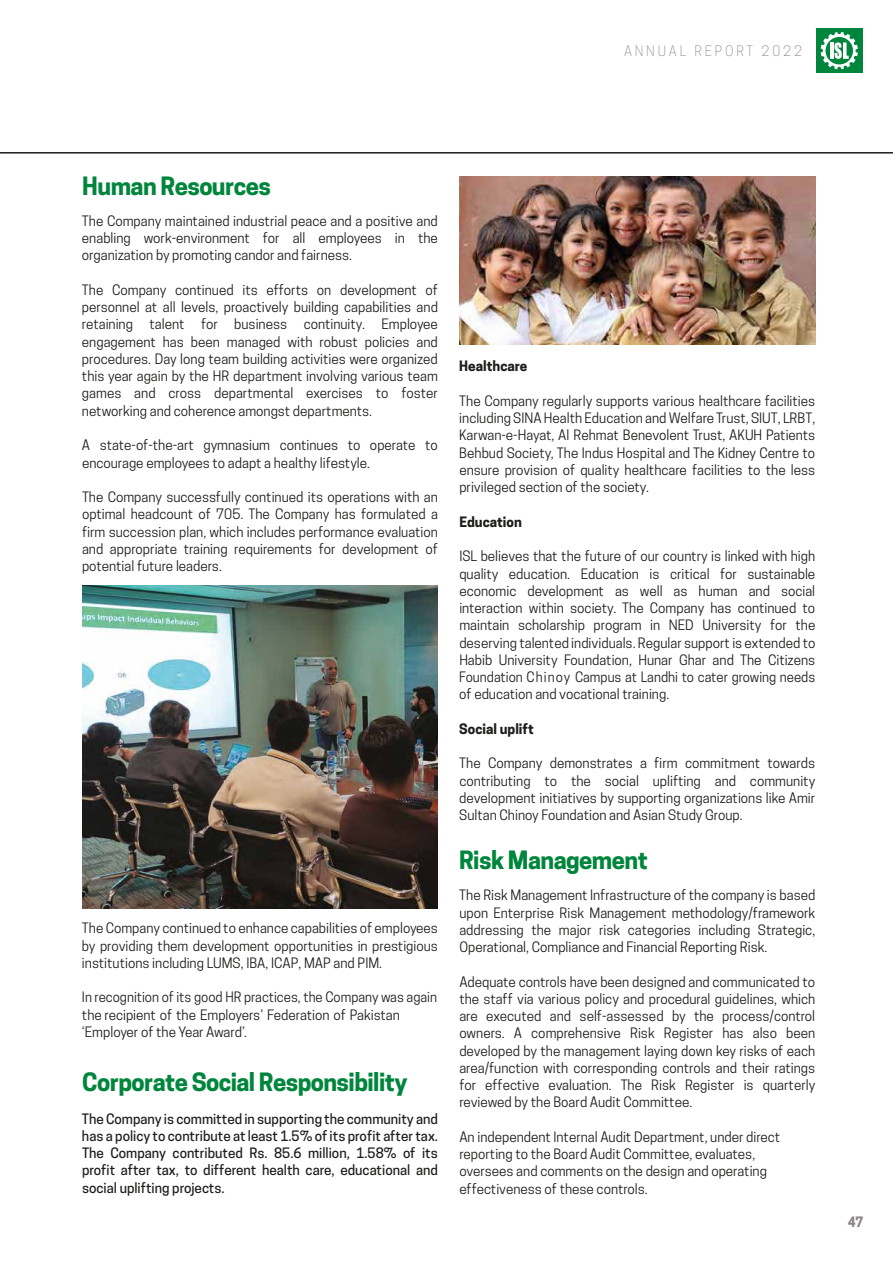
<style>
.page{position:relative;width:893px;height:1263px;background:#fff}
.page>*{position:absolute;margin:0;border:0;box-sizing:border-box;transform-origin:0 0}
.t1{font:700 23.7px "Cooper Hewitt";letter-spacing:-.025em;color:#00863c}
.t2{font:13.5px/17.2px "Cooper Hewitt";color:#1d1d1b;text-align:justify}
.t3{font:500 13.5px/17.2px "Cooper Hewitt";color:#1d1d1b;text-align:justify}
.t4{font:700 13.5px "Cooper Hewitt";color:#1d1d1b}
.t5{font:300 13.5px "Cooper Hewitt";letter-spacing:.215em;color:#8a8586}
.t6{font:700 13.5px "Cooper Hewitt";color:#8a8586}
</style>
<div class="page">
<div style="left:816px;top:28px;width:46px;height:45px;background:#00863c"></div>
<svg style="left:821px;top:32px;width:37px;height:37px"></svg>
<hr style="left:0;top:152px;width:893px;height:2px;background:#1d1d1b">
<img style="left:82px;top:586px;width:356px;height:322px">
<img style="left:459px;top:176px;width:356px;height:168px">
<p class="t5" style="left:624px;top:43px;width:179px">ANNUAL REPORT 2022</p>
<h1 class="t1" style="left:82px;top:172px;width:190px">Human Resources</h1>
<p class="t2" style="left:82px;top:212px;width:357px">The Company maintained industrial peace and a positive and enabling work-environment for all employees in the organization by promoting candor and fairness.</p>
<p class="t2" style="left:82px;top:281px;width:357px">The Company continued its efforts on development of personnel at all levels, proactively building capabilities and retaining talent for business continuity. Employee engagement has been managed with robust policies and procedures. Day long team building activities were organized this year again by the HR department involving various team games and cross departmental exercises to foster networking and coherence amongst departments.</p>
<p class="t2" style="left:82px;top:437px;width:357px">A state-of-the-art gymnasium continues to operate to encourage employees to adapt a healthy lifestyle.</p>
<p class="t2" style="left:82px;top:488px;width:357px">The Company successfully continued its operations with an optimal headcount of 705. The Company has formulated a firm succession plan, which includes performance evaluation and appropriate training requirements for development of potential future leaders.</p>
<p class="t2" style="left:82px;top:920px;width:358px">The Company continued to enhance capabilities of employees by providing them development opportunities in prestigious institutions including LUMS, IBA, ICAP, MAP and PIM.</p>
<p class="t2" style="left:82px;top:989px;width:357px;text-align:left">In recognition of its good HR practices, the Company was again the recipient of the Employers’ Federation of Pakistan ‘Employer of the Year Award’.</p>
<h1 class="t1" style="left:82px;top:1068px;width:327px">Corporate Social Responsibility</h1>
<p class="t3" style="left:82px;top:1110px;width:358px">The Company is committed in supporting the community and has a policy to contribute at least 1.5% of its profit after tax.<br>The Company contributed Rs. 85.6 million, 1.58% of its profit after tax, to different health care, educational and social uplifting projects.</p>
<p class="t4" style="left:459px;top:358px;width:70px">Healthcare</p>
<p class="t2" style="left:459px;top:392px;width:358px">The Company regularly supports various healthcare facilities including SINA Health Education and Welfare Trust, SIUT, LRBT, Karwan-e-Hayat, Al Rehmat Benevolent Trust, AKUH Patients Behbud Society, The Indus Hospital and The Kidney Centre to ensure provision of quality healthcare facilities to the less privileged section of the society.</p>
<p class="t4" style="left:459px;top:514px;width:64px">Education</p>
<p class="t2" style="left:459px;top:548px;width:358px">ISL believes that the future of our country is linked with high quality education. Education is critical for sustainable economic development as well as human and social interaction within society. The Company has continued to maintain scholarship program in NED University for the deserving talented individuals. Regular support is extended to Habib University Foundation, Hunar Ghar and The Citizens Foundation Chinoy Campus at Landhi to cater growing needs of education and vocational training.</p>
<p class="t4" style="left:459px;top:721px;width:76px">Social uplift</p>
<p class="t2" style="left:459px;top:755px;width:357px">The Company demonstrates a firm commitment towards contributing to the social uplifting and community development initiatives by supporting organizations like Amir Sultan Chinoy Foundation and Asian Study Group.</p>
<h1 class="t1" style="left:459px;top:846px;width:190px">Risk Management</h1>
<p class="t2" style="left:459px;top:887px;width:358px">The Risk Management Infrastructure of the company is based upon Enterprise Risk Management methodology/framework addressing the major risk categories including Strategic, Operational, Compliance and Financial Reporting Risk.</p>
<p class="t2" style="left:459px;top:973px;width:357px">Adequate controls have been designed and communicated to the staff via various policy and procedural guidelines, which are executed and self-assessed by the process/control owners. A comprehensive Risk Register has also been developed by the management laying down key risks of each area/function with corresponding controls and their ratings for effective evaluation. The Risk Register is quarterly reviewed by the Board Audit Committee.</p>
<p class="t2" style="left:459px;top:1128px;width:322px;text-align:left">An independent Internal Audit Department, under direct reporting to the Board Audit Committee, evaluates, oversees and comments on the design and operating effectiveness of these controls.</p>
<p class="t6" style="left:848px;top:1214px;width:17px">47</p>
</div>
